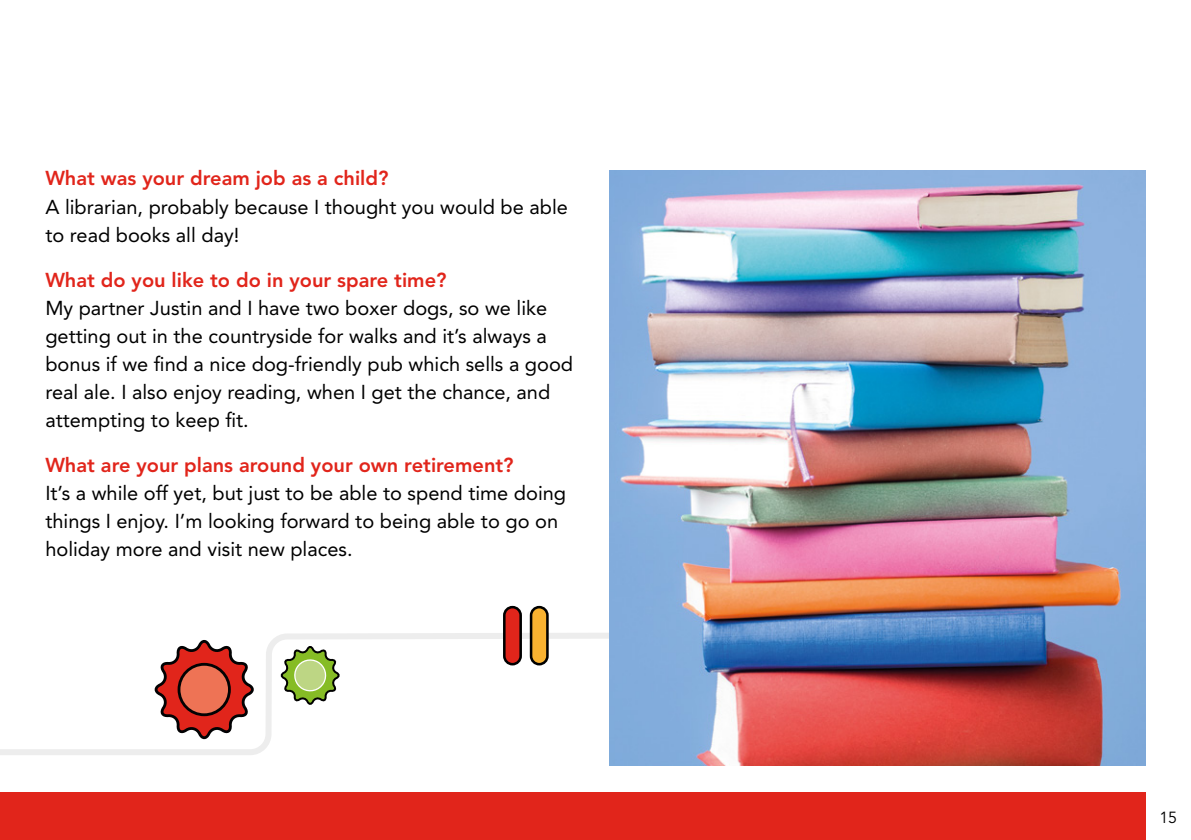
<style>
.page{position:relative;width:1191px;height:840px;background:#fff}
.page>*{position:absolute;margin:0;border:0;box-sizing:border-box;transform-origin:0 0}
.t1{font:20px/28px "Avenir";color:#000}
.t2{font:800 20px "Avenir";color:#e1251b}
.t3{font:16px "Avenir";color:#000}
</style>
<div class="page">
<svg style="left:0;top:613px;width:615px;height:153px"></svg>
<div style="left:0;top:792px;width:1145px;height:47px;background:#e1251b"></div>
<svg style="left:151px;top:636px;width:106px;height:102px"></svg>
<div style="left:179px;top:664px;width:50px;height:50px;background:#ee7355;border-radius:50%"></div>
<div style="left:178px;top:662px;width:53px;height:53px;border:3px solid #020203;border-radius:50%"></div>
<div style="left:531px;top:606px;width:16px;height:57px;background:#f9b230;border-radius:8px"></div>
<div style="left:530px;top:605px;width:19px;height:60px;border:3px solid #000;border-radius:8px"></div>
<div style="left:504px;top:606px;width:16px;height:57px;background:#e1251b;border-radius:8px"></div>
<div style="left:503px;top:605px;width:19px;height:60px;border:3px solid #000;border-radius:8px"></div>
<svg style="left:278px;top:643px;width:64px;height:64px"></svg>
<img style="left:609px;top:170px;width:536px;height:595px">
<p class="t2" style="left:45px;top:166px;width:344px">What was your dream job as a child?</p>
<p class="t1" style="left:45px;top:192px;width:524px">A librarian, probably because I thought you would be able to read books all day!</p>
<p class="t2" style="left:45px;top:267px;width:403px">What do you like to do in your spare time?</p>
<p class="t1" style="left:45px;top:293px;width:529px">My partner Justin and I have two boxer dogs, so we like getting out in the countryside for walks and it’s always a bonus if we find a nice dog-friendly pub which sells a good real ale. I also enjoy reading, when I get the chance, and attempting to keep fit.</p>
<p class="t2" style="left:45px;top:452px;width:470px">What are your plans around your own retirement?</p>
<p class="t1" style="left:45px;top:478px;width:522px">It’s a while off yet, but just to be able to spend time doing things I enjoy. I’m looking forward to being able to go on holiday more and visit new places.</p>
<p class="t3" style="left:1159px;top:807px;width:19px">15</p>
</div>
